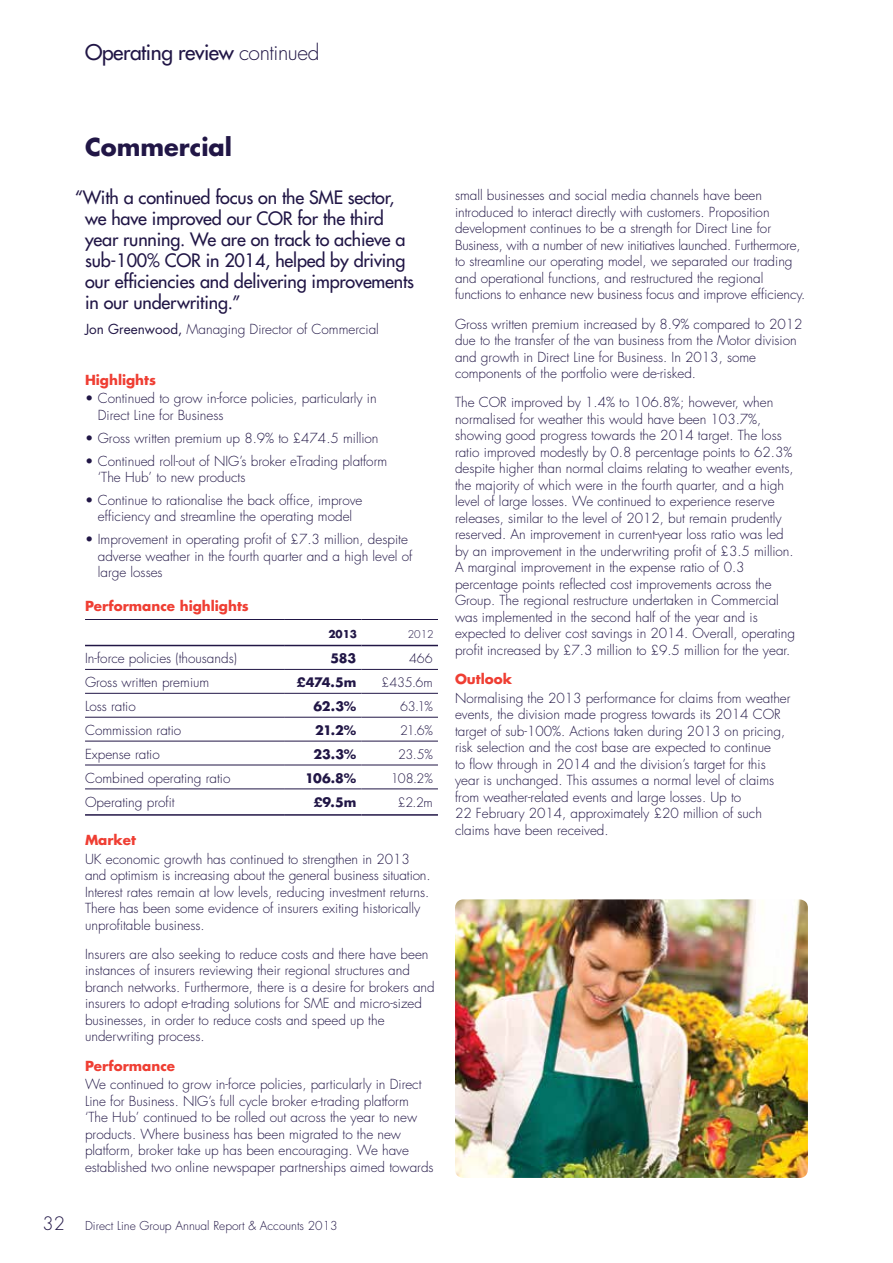
<style>
.page{position:relative;width:893px;height:1263px;background:#fff}
.page>*{position:absolute;margin:0;border:0;box-sizing:border-box;transform-origin:0 0}
.t1{font:700 24px "Futura Std";color:#211646}
.t2{font:500 21px "Futura Std";letter-spacing:-.02em;color:#211646}
.t3{font:500 18px/21px "Futura Std";letter-spacing:-.01em;color:#211646}
.t4{font:300 13.5px/16.5px "Futura Std";color:#211646}
.t5{font:700 13.5px "Futura Std";color:#ef3e33}
.t6{font:700 12.75px "Futura Std";letter-spacing:-.02em;color:#211646}
.t7{font:300 12.75px "Futura Std";letter-spacing:-.02em;color:#211646}
.t8{font:300 12px "Futura Std";color:#211646}
.t9{font:700 10.5px "Futura Std";color:#211646}
.t10{font:300 10.5px "Futura Std";color:#211646}
.s1{font-weight:300}
.s2{font-weight:400}
.s3{font-size:18px}
</style>
<div class="page">
<hr style="left:85px;top:645px;width:200px;height:1px;background:#211646">
<hr style="left:285px;top:645px;width:76px;height:1px;background:#211646">
<hr style="left:361px;top:645px;width:77px;height:1px;background:#211646">
<hr style="left:85px;top:814px;width:200px;height:2px;background:#211646">
<hr style="left:285px;top:814px;width:76px;height:2px;background:#211646">
<hr style="left:361px;top:814px;width:77px;height:2px;background:#211646">
<hr style="left:85px;top:669px;width:200px;height:1px;background:#211646">
<hr style="left:285px;top:669px;width:76px;height:1px;background:#211646">
<hr style="left:361px;top:669px;width:77px;height:1px;background:#211646">
<hr style="left:85px;top:693px;width:200px;height:1px;background:#211646">
<hr style="left:285px;top:693px;width:76px;height:1px;background:#211646">
<hr style="left:361px;top:693px;width:77px;height:1px;background:#211646">
<hr style="left:85px;top:717px;width:200px;height:1px;background:#211646">
<hr style="left:285px;top:717px;width:76px;height:1px;background:#211646">
<hr style="left:361px;top:717px;width:77px;height:1px;background:#211646">
<hr style="left:85px;top:741px;width:200px;height:1px;background:#211646">
<hr style="left:285px;top:741px;width:76px;height:1px;background:#211646">
<hr style="left:361px;top:741px;width:77px;height:1px;background:#211646">
<hr style="left:85px;top:765px;width:200px;height:1px;background:#211646">
<hr style="left:285px;top:765px;width:76px;height:1px;background:#211646">
<hr style="left:361px;top:765px;width:77px;height:1px;background:#211646">
<hr style="left:85px;top:789px;width:200px;height:1px;background:#211646">
<hr style="left:285px;top:789px;width:76px;height:1px;background:#211646">
<hr style="left:361px;top:789px;width:77px;height:1px;background:#211646">
<hr style="left:85px;top:619px;width:200px;height:1px;background:#211646">
<hr style="left:285px;top:619px;width:76px;height:1px;background:#211646">
<hr style="left:361px;top:619px;width:77px;height:1px;background:#211646">
<img style="left:455px;top:899px;width:353px;height:279px">
<h2 class="t2" style="left:85px;top:39px;width:236px">Operating review <span class="s1">continued</span></h2>
<h1 class="t1" style="left:85px;top:131px;width:149px">Commercial</h1>
<h3 class="t3" style="left:85px;top:187px;width:331px;text-indent:-10px">“With a continued focus on the SME sector, we have improved our COR for the third year running. We are on track to achieve a sub-100% COR in 2014, helped by driving our efficiencies and delivering improvements in our underwriting.”</h3>
<p class="t4" style="left:85px;top:321px;width:295px"><span class="s2">Jon Greenwood,</span> Managing Director of Commercial</p>
<p class="t5" style="left:85px;top:371px;width:72px">Highlights</p>
<p class="t4" style="left:98px;top:390px;width:280px;text-indent:-13px">• Continued to grow in-force policies, particularly in<br>Direct Line for Business</p>
<p class="t4" style="left:85px;top:430px;width:295px">• Gross written premium up 8.9% to £474.5 million</p>
<p class="t4" style="left:98px;top:453px;width:291px;text-indent:-13px">• Continued roll-out of NIG’s broker eTrading platform ‘The Hub’ to new products</p>
<p class="t4" style="left:85px;top:492px;width:279px;text-align:center">• Continue to rationalise the back office, improve efficiency and streamline the operating model</p>
<p class="t4" style="left:98px;top:531px;width:316px;text-indent:-13px">• Improvement in operating profit of £7.3 million, despite adverse weather in the fourth quarter and a high level of large losses</p>
<p class="t5" style="left:85px;top:597px;width:165px">Performance highlights</p>
<p class="t9" style="left:328px;top:627px;width:30px">2013</p>
<p class="t10" style="left:408px;top:628px;width:28px">2012</p>
<p class="t4" style="left:85px;top:650px;width:153px">In-force policies (thousands)</p>
<p class="t6" style="left:330px;top:650px;width:27px">583</p>
<p class="t7" style="left:409px;top:651px;width:25px">466</p>
<p class="t4" style="left:85px;top:674px;width:126px">Gross written premium</p>
<p class="t6" style="left:297px;top:674px;width:61px">£474.5m</p>
<p class="t7" style="left:382px;top:674px;width:53px">£435.6m</p>
<p class="t4" style="left:85px;top:698px;width:52px">Loss ratio</p>
<p class="t6" style="left:314px;top:697px;width:44px">62.3%</p>
<p class="t7" style="left:400px;top:698px;width:34px">63.1%</p>
<p class="t4" style="left:85px;top:722px;width:98px">Commission ratio</p>
<p class="t6" style="left:315px;top:721px;width:43px">21.2%</p>
<p class="t7" style="left:400px;top:722px;width:34px">21.6%</p>
<p class="t4" style="left:85px;top:746px;width:76px">Expense ratio</p>
<p class="t6" style="left:313px;top:745px;width:44px">23.3%</p>
<p class="t7" style="left:398px;top:746px;width:36px">23.5%</p>
<p class="t4" style="left:85px;top:770px;width:147px">Combined operating ratio</p>
<p class="t6" style="left:305px;top:769px;width:53px">106.8%</p>
<p class="t7" style="left:391px;top:770px;width:44px">108.2%</p>
<p class="t4" style="left:85px;top:795px;width:91px">Operating profit</p>
<p class="t6" style="left:314px;top:794px;width:44px">£9.5m</p>
<p class="t7" style="left:398px;top:795px;width:36px">£2.2m</p>
<p class="t5" style="left:85px;top:831px;width:52px">Market</p>
<p class="t4" style="left:85px;top:851px;width:347px">UK economic growth has continued to strengthen in 2013 and optimism is increasing about the general business situation.<br>Interest rates remain at low levels, reducing investment returns.<br>There has been some evidence of insurers exiting historically unprofitable business.</p>
<p class="t4" style="left:85px;top:946px;width:351px">Insurers are also seeking to reduce costs and there have been instances of insurers reviewing their regional structures and branch networks. Furthermore, there is a desire for brokers and insurers to adopt e-trading solutions for SME and micro-sized businesses, in order to reduce costs and speed up the underwriting process.</p>
<p class="t5" style="left:85px;top:1056px;width:92px">Performance</p>
<p class="t4" style="left:85px;top:1076px;width:350px">We continued to grow in-force policies, particularly in Direct Line for Business. NIG’s full cycle broker e-trading platform ‘The Hub’ continued to be rolled out across the year to new products. Where business has been migrated to the new platform, broker take up has been encouraging. We have established two online newspaper partnerships aimed towards</p>
<p class="t8" style="left:43px;top:1218px;width:297px"><span class="s3">32</span> Direct Line Group Annual Report &amp; Accounts 2013</p>
<p class="t4" style="left:455px;top:188px;width:352px">small businesses and social media channels have been introduced to interact directly with customers. Proposition development continues to be a strength for Direct Line for Business, with a number of new initiatives launched. Furthermore, to streamline our operating model, we separated our trading and operational functions, and restructured the regional functions to enhance new business focus and improve efficiency.</p>
<p class="t4" style="left:455px;top:316px;width:349px">Gross written premium increased by 8.9% compared to 2012 due to the transfer of the van business from the Motor division and growth in Direct Line for Business. In 2013, some components of the portfolio were de-risked.</p>
<p class="t4" style="left:455px;top:395px;width:342px">The COR improved by 1.4% to 106.8%; however, when normalised for weather this would have been 103.7%, showing good progress towards the 2014 target. The loss ratio improved modestly by 0.8 percentage points to 62.3% despite higher than normal claims relating to weather events, the majority of which were in the fourth quarter, and a high level of large losses. We continued to experience reserve releases, similar to the level of 2012, but remain prudently reserved. An improvement in current-year loss ratio was led by an improvement in the underwriting profit of £3.5 million.<br>A marginal improvement in the expense ratio of 0.3 percentage points reflected cost improvements across the Group. The regional restructure undertaken in Commercial was implemented in the second half of the year and is expected to deliver cost savings in 2014. Overall, operating profit increased by £7.3 million to £9.5 million for the year.</p>
<p class="t5" style="left:455px;top:670px;width:58px">Outlook</p>
<p class="t4" style="left:455px;top:690px;width:337px">Normalising the 2013 performance for claims from weather events, the division made progress towards its 2014 COR target of sub-100%. Actions taken during 2013 on pricing, risk selection and the cost base are expected to continue<br>to flow through in 2014 and the division’s target for this year is unchanged. This assumes a normal level of claims from weather-related events and large losses. Up to<br>22 February 2014, approximately £20 million of such claims have been received.</p>
</div>
